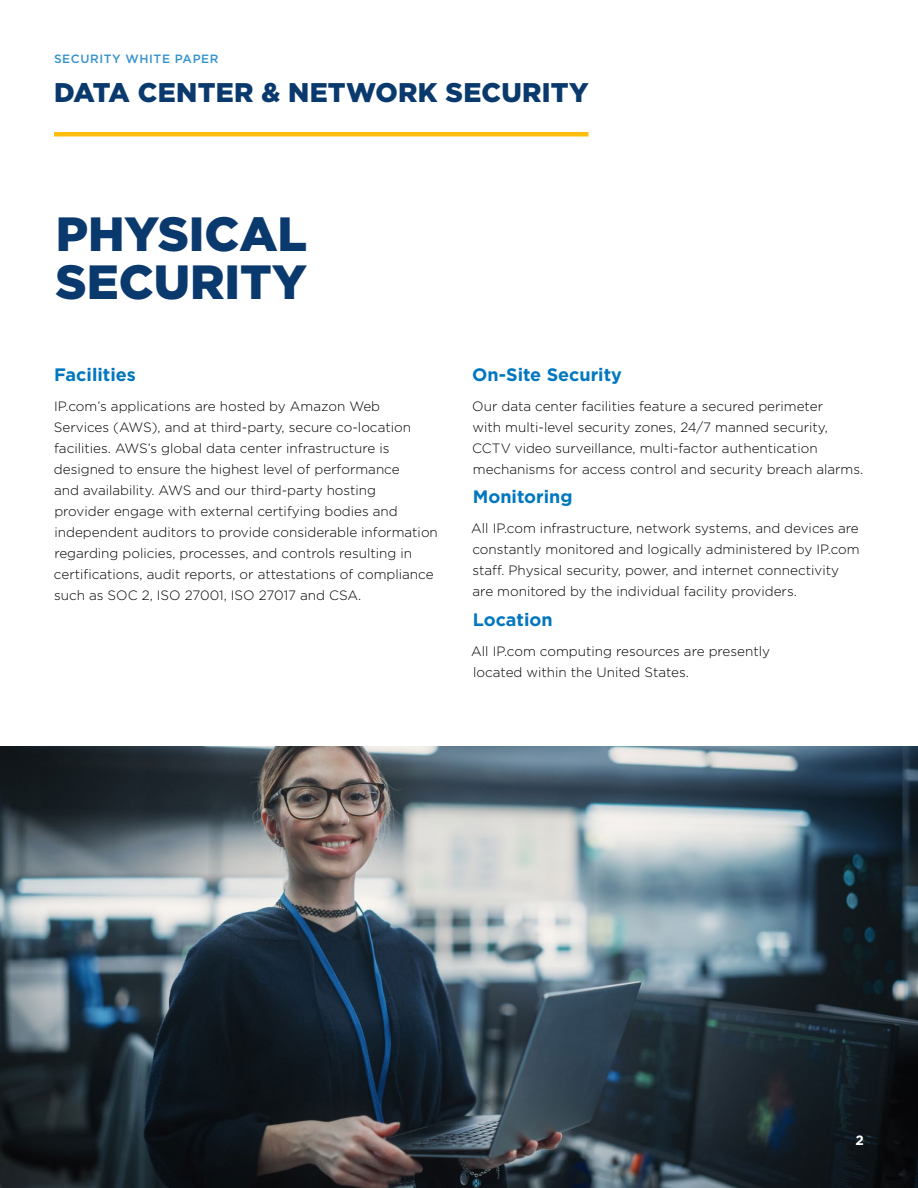
<style>
.page{position:relative;width:918px;height:1188px;background:#fff}
.page>*{position:absolute;margin:0;border:0;box-sizing:border-box;transform-origin:0 0}
.t1{font:900 48px/48px "Gotham";color:#0a396e}
.t2{font:900 27px "Gotham";letter-spacing:.01em;color:#0a396e}
.t3{font:700 18px "Gotham";color:#0077be}
.t4{font:300 13.5px/21px "Gotham";color:#000}
.t5{font:700 13.5px "Gotham";color:#fff}
.t6{font:500 12px "Gotham";letter-spacing:.05em;color:#0077be}
</style>
<div class="page">
<div style="left:54px;top:132px;width:535px;height:5px;background:#febe10"></div>
<img style="left:0;top:746px;width:918px;height:442px">
<p class="t6" style="left:54px;top:52px;width:166px">SECURITY WHITE PAPER</p>
<h2 class="t2" style="left:54px;top:76px;width:536px">DATA CENTER &amp; NETWORK SECURITY</h2>
<h1 class="t1" style="left:56px;top:209px;width:253px">PHYSICAL<br>SECURITY</h1>
<h3 class="t3" style="left:54px;top:364px;width:83px">Facilities</h3>
<p class="t4" style="left:54px;top:395px;width:385px">IP.com’s applications are hosted by Amazon Web Services (AWS), and at third-party, secure co-location facilities. AWS’s global data center infrastructure is designed to ensure the highest level of performance<br>and availability. AWS and our third-party hosting<br>provider engage with external certifying bodies and independent auditors to provide considerable information regarding policies, processes, and controls resulting in certifications, audit reports, or attestations of compliance such as SOC 2, ISO 27001, ISO 27017 and CSA.</p>
<h3 class="t3" style="left:472px;top:364px;width:151px">On-Site Security</h3>
<p class="t4" style="left:472px;top:395px;width:392px">Our data center facilities feature a secured perimeter<br>with multi-level security zones, 24/7 manned security, CCTV video surveillance, multi-factor authentication mechanisms for access control and security breach alarms.</p>
<h3 class="t3" style="left:473px;top:487px;width:101px">Monitoring</h3>
<p class="t4" style="left:471px;top:518px;width:390px">All IP.com infrastructure, network systems, and devices are constantly monitored and logically administered by IP.com staff. Physical security, power, and internet connectivity are monitored by the individual facility providers.</p>
<h3 class="t3" style="left:473px;top:610px;width:81px">Location</h3>
<p class="t4" style="left:471px;top:641px;width:300px">All IP.com computing resources are presently located within the United States.</p>
<p class="t5" style="left:856px;top:1133px;width:10px">2</p>
</div>
